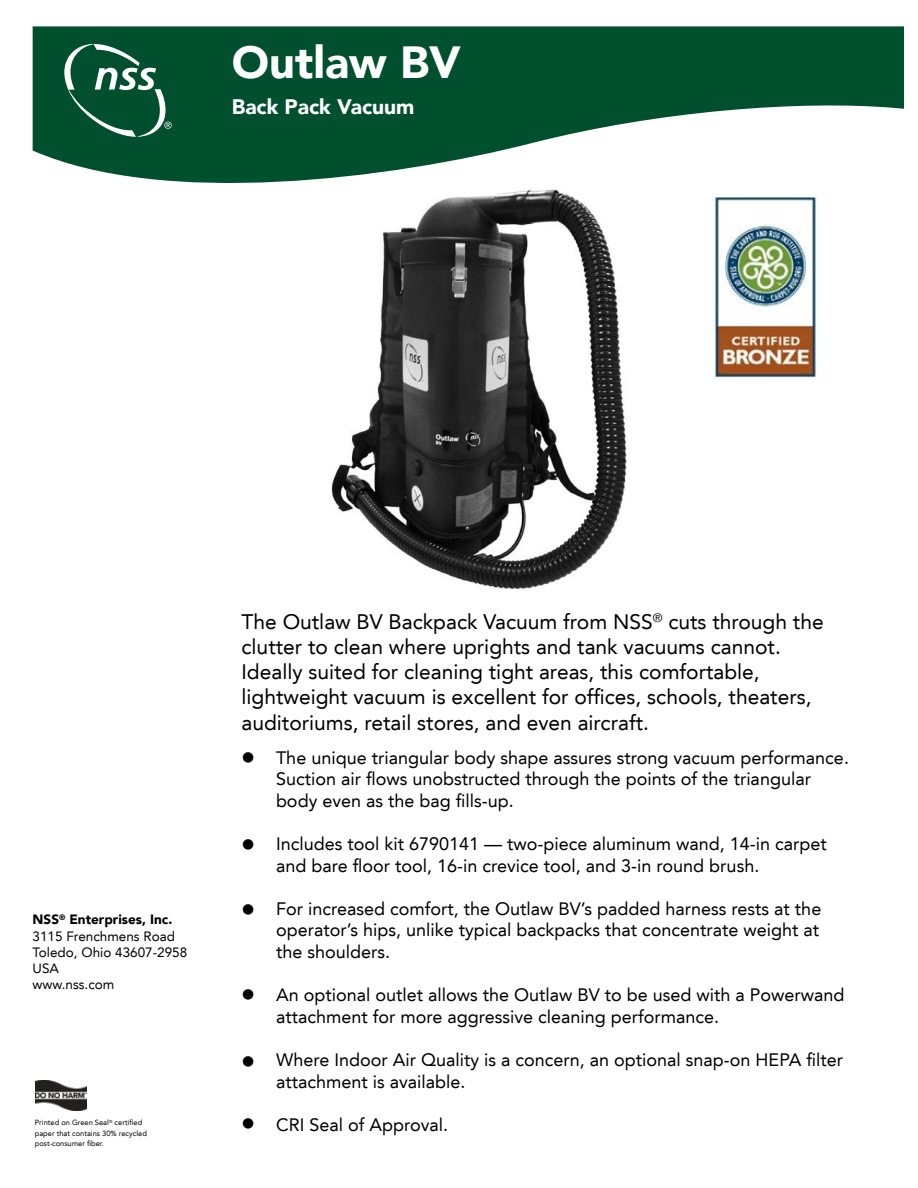
<style>
.page{position:relative;width:918px;height:1188px;background:#fff}
.page>*{position:absolute;margin:0;border:0;box-sizing:border-box;transform-origin:0 0}
.t1{font:900 45px "Avenir LT";color:#fff}
.t2{font:21px/25.2px "Avenir LT";color:#000}
.t3{font:900 21px "Avenir LT";color:#fff}
.t4{font:18px/21.6px "Avenir LT";color:#000}
.t5{font:18px "Wingdings";color:#000}
.t6{font:13.5px/16.2px "Avenir LT";color:#000}
.t7{font:7.5px/10.5px "Avenir LT";color:#000}
.s1{font-weight:900}
</style>
<div class="page">
<img style="left:331px;top:189px;width:296px;height:400px">
<svg style="left:33px;top:26px;width:870px;height:157px;fill:#00502f"></svg>
<svg style="left:64px;top:44px;width:108px;height:93px;background:#2b6d52"></svg>
<img style="left:36px;top:1080px;width:50px;height:30px">
<img style="left:713px;top:194px;width:104px;height:185px">
<h1 class="t1" style="left:232px;top:35px;width:231px">Outlaw BV</h1>
<p class="t3" style="left:232px;top:94px;width:184px">Back Pack Vacuum</p>
<p class="t6" style="left:33px;top:912px;width:156px"><span class="s1">NSS</span><sup>®</sup> <span class="s1">Enterprises, Inc.<br></span>3115 Frenchmens Road<br>Toledo, Ohio 43607-2958<br>USA<br>www.nss.com</p>
<p class="t7" style="left:35px;top:1117px;width:114px">Printed on Green Seal<sup>®</sup> certified paper that contains 30% recycled post-consumer fiber.</p>
<p class="t2" style="left:242px;top:609px;width:584px">The Outlaw BV Backpack Vacuum from NSS<sup>®</sup> cuts through the clutter to clean where uprights and tank vacuums cannot.<br>Ideally suited for cleaning tight areas, this comfortable, lightweight vacuum is excellent for offices, schools, theaters, auditoriums, retail stores, and even aircraft.</p>
<p class="t5" style="left:242px;top:748px;width:15px">●</p>
<p class="t5" style="left:242px;top:835px;width:15px">●</p>
<p class="t5" style="left:242px;top:900px;width:15px">●</p>
<p class="t5" style="left:242px;top:985px;width:15px">●</p>
<p class="t5" style="left:241px;top:1052px;width:15px">●</p>
<p class="t5" style="left:242px;top:1114px;width:15px">●</p>
<p class="t4" style="left:276px;top:747px;width:575px">The unique triangular body shape assures strong vacuum performance.<br>Suction air flows unobstructed through the points of the triangular body even as the bag fills-up.</p>
<p class="t4" style="left:276px;top:833px;width:552px">Includes tool kit 6790141 — two-piece aluminum wand, 14-in carpet and bare floor tool, 16-in crevice tool, and 3-in round brush.</p>
<p class="t4" style="left:276px;top:898px;width:547px;text-align:justify">For increased comfort, the Outlaw BV’s padded harness rests at the operator’s hips, unlike typical backpacks that concentrate weight at the shoulders.</p>
<p class="t4" style="left:276px;top:984px;width:570px">An optional outlet allows the Outlaw BV to be used with a Powerwand attachment for more aggressive cleaning performance.</p>
<p class="t4" style="left:276px;top:1049px;width:569px">Where Indoor Air Quality is a concern, an optional snap-on HEPA filter attachment is available.</p>
<p class="t4" style="left:276px;top:1114px;width:174px">CRI Seal of Approval.</p>
</div>
